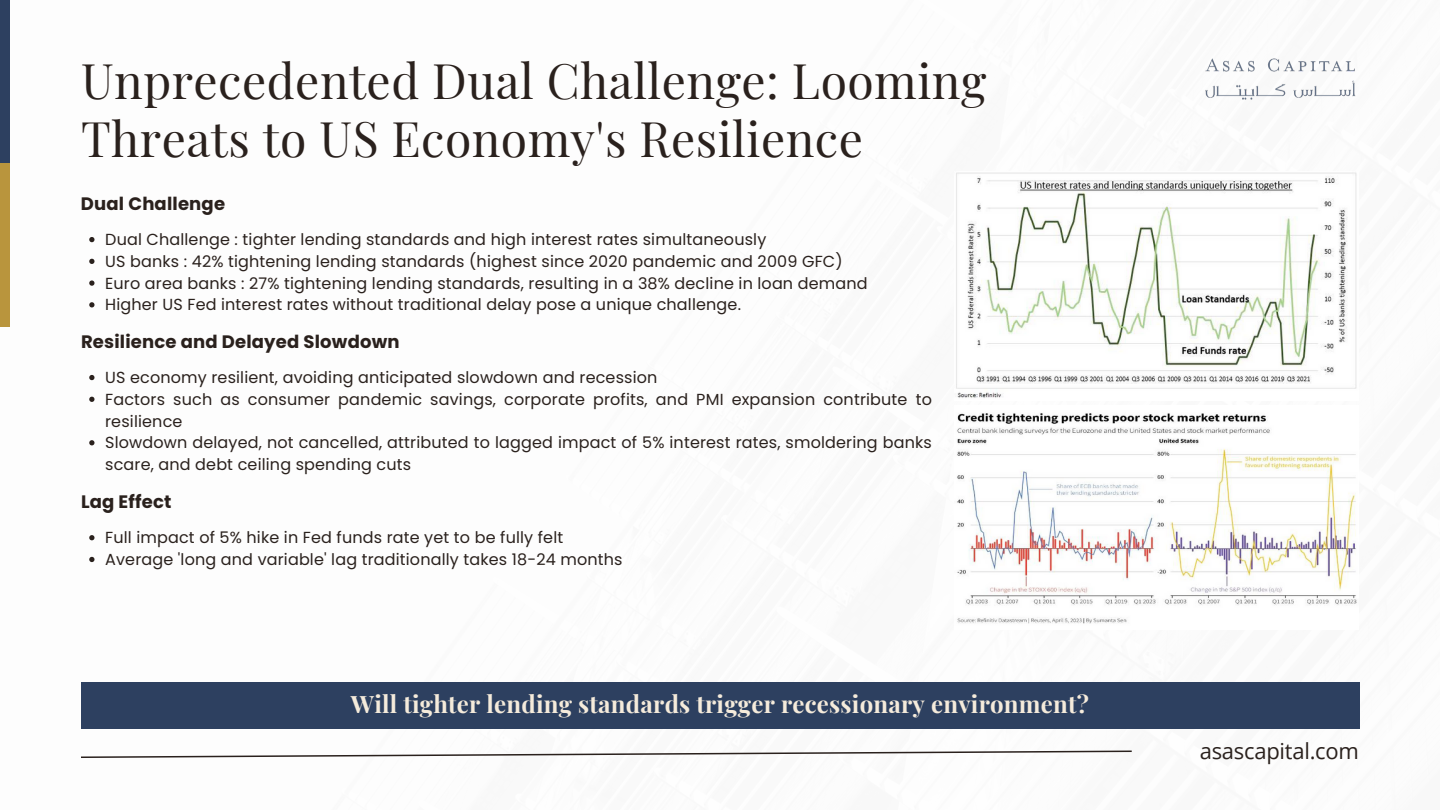
<style>
.page{position:relative;width:1440px;height:810px;background:#fff}
.page>*{position:absolute;margin:0;border:0;box-sizing:border-box;transform-origin:0 0}
.t1{font:48px/58.5px "Playfair Display";letter-spacing:.01em;color:#2a211d}
.t2{font:700 24px "Playfair Display";letter-spacing:.01em;color:#f5ebdb}
.t3{font:22px "Open Sans";letter-spacing:-.01em;color:#2a211d}
.t4{font:700 18px "Poppins";letter-spacing:.01em;color:#2a211d}
.t5{font:16px/21.8px "Poppins";letter-spacing:.01em;color:#2a211d}
</style>
<div class="page">
<div style="left:0;top:0;width:10px;height:163px;background:#2d4060"></div>
<div style="left:0;top:163px;width:10px;height:164px;background:#b9953d"></div>
<div style="left:81px;top:683px;width:1278px;height:46px;background:#2d4060"></div>
<img style="left:956px;top:172px;width:401px;height:226px">
<img style="left:957px;top:413px;width:400px;height:211px">
<svg style="left:89px;top:237px;width:5px;height:5px"></svg>
<svg style="left:89px;top:259px;width:5px;height:5px"></svg>
<svg style="left:89px;top:280px;width:5px;height:6px"></svg>
<svg style="left:89px;top:302px;width:5px;height:5px"></svg>
<svg style="left:89px;top:375px;width:5px;height:5px"></svg>
<svg style="left:89px;top:397px;width:5px;height:5px"></svg>
<svg style="left:89px;top:440px;width:5px;height:5px"></svg>
<svg style="left:89px;top:535px;width:5px;height:5px"></svg>
<svg style="left:89px;top:557px;width:5px;height:5px"></svg>
<img style="left:1205px;top:58px;width:151px;height:42px">
<svg style="left:81px;top:750px;width:1051px;height:8px"></svg>
<p class="t1" style="left:81px;top:50px;width:907px">Unprecedented Dual Challenge: Looming<br>Threats to US Economy's Resilience</p>
<p class="t4" style="left:81px;top:191px;width:146px">Dual Challenge</p>
<p class="t5" style="left:105px;top:229px;width:663px">Dual Challenge : tighter lending standards and high interest rates simultaneously</p>
<p class="t5" style="left:105px;top:250px;width:739px">US banks : 42% tightening lending standards (highest since 2020 pandemic and 2009 GFC)</p>
<p class="t5" style="left:105px;top:272px;width:764px">Euro area banks : 27% tightening lending standards, resulting in a 38% decline in loan demand</p>
<p class="t5" style="left:105px;top:294px;width:637px">Higher US Fed interest rates without traditional delay pose a unique challenge.</p>
<p class="t4" style="left:81px;top:329px;width:320px">Resilience and Delayed Slowdown</p>
<p class="t5" style="left:105px;top:367px;width:554px">US economy resilient, avoiding anticipated slowdown and recession</p>
<p class="t5" style="left:105px;top:388px;width:828px">Factors such as consumer pandemic savings, corporate profits, and PMI expansion contribute to resilience</p>
<p class="t5" style="left:105px;top:432px;width:828px">Slowdown delayed, not cancelled, attributed to lagged impact of 5% interest rates, smoldering banks scare, and debt ceiling spending cuts</p>
<p class="t4" style="left:81px;top:489px;width:92px">Lag Effect</p>
<p class="t5" style="left:105px;top:527px;width:460px">Full impact of 5% hike in Fed funds rate yet to be fully felt</p>
<p class="t5" style="left:105px;top:549px;width:519px">Average 'long and variable' lag traditionally takes 18-24 months</p>
<p class="t2" style="left:351px;top:687px;width:740px">Will tighter lending standards trigger recessionary environment?</p>
<p class="t3" style="left:1200px;top:736px;width:161px">asascapital.com</p>
</div>
